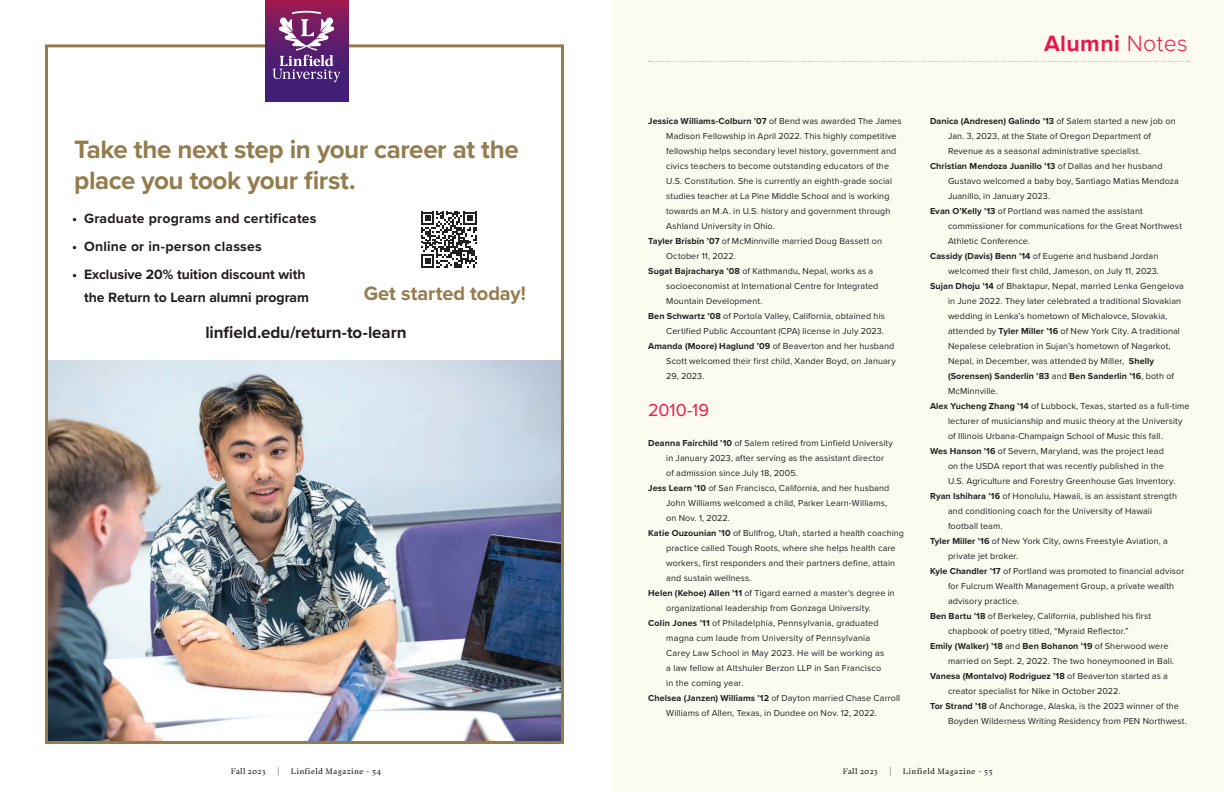
<style>
.page{position:relative;width:1224px;height:792px;background:#fff}
.page>*{position:absolute;margin:0;border:0;box-sizing:border-box;transform-origin:0 0}
.t1{font:700 26px/31.2px "Proxima Nova";letter-spacing:-.02em;color:#937c4d}
.t2{font:700 23px "Proxima Nova";letter-spacing:.02em;color:#ed154e}
.t3{font:700 20px "Proxima Nova";color:#937c4d}
.t4{font:18px "Proxima Nova";color:#ed154e}
.t5{font:700 17px "Proxima Nova";letter-spacing:-.005em;color:#231f20}
.t6{font:700 14px/23px "Proxima Nova";letter-spacing:.005em;color:#231f20;text-align:right}
.t7{font:9px "Proxima Nova";letter-spacing:.01em;color:#231f20}
.t8{font:700 9px "Proxima Nova";letter-spacing:.01em;color:#231f20}
.t9{font:300 7px "Inknut Antiqua";letter-spacing:.03em;color:#231f20}
.s1{font-weight:400}
.s2{font-weight:700}
.s3{font-weight:300}
</style>
<div class="page">
<div style="left:612px;top:0;width:612px;height:792px;background:#fcfbf0"></div>
<img style="left:49px;top:360px;width:511px;height:380px">
<svg style="left:421px;top:212px;width:56px;height:56px"></svg>
<div style="left:45px;top:44px;width:519px;height:700px;border:3px solid #937c4d"></div>
<svg style="left:266px;top:0;width:82px;height:101px;background:#611d69"></svg>
<svg style="left:273px;top:11px;width:67px;height:72px;background:#83528d"></svg>
<svg style="left:649px;top:61px;width:540px;height:1px"></svg>
<h1 class="t1" style="left:74px;top:133px;width:446px">Take the next step in your career at the place you took your first.</h1>
<h3 class="t6" style="left:72px;top:207px;width:246px">• Graduate programs and certificates</h3>
<h3 class="t6" style="left:72px;top:235px;width:191px">• Online or in-person classes</h3>
<h3 class="t6" style="left:72px;top:263px;width:239px">• Exclusive 20% tuition discount with the Return to Learn alumni program</h3>
<h3 class="t3" style="left:364px;top:278px;width:164px">Get started today!</h3>
<h3 class="t5" style="left:205px;top:320px;width:203px">linfield.edu/return-to-learn</h3>
<p class="t8" style="left:648px;top:114px;width:255px">Jessica Williams-Colburn ’07 <span class="s1">of Bend was awarded The James</span></p>
<p class="t7" style="left:666px;top:129px;width:232px">Madison Fellowship in April 2022. This highly competitive</p>
<p class="t7" style="left:666px;top:144px;width:232px">fellowship helps secondary level history, government and</p>
<p class="t7" style="left:666px;top:159px;width:224px">civics teachers to become outstanding educators of the</p>
<p class="t7" style="left:666px;top:174px;width:227px">U.S. Constitution. She is currently an eighth-grade social</p>
<p class="t7" style="left:666px;top:189px;width:225px">studies teacher at La Pine Middle School and is working</p>
<p class="t7" style="left:666px;top:204px;width:226px">towards an M.A. in U.S. history and government through</p>
<p class="t7" style="left:666px;top:219px;width:110px">Ashland University in Ohio.</p>
<p class="t7" style="left:648px;top:234px;width:235px"><span class="s2">Tayler Brisbin ’07</span> of McMinnville married Doug Bassett on</p>
<p class="t7" style="left:666px;top:249px;width:71px">October 11, 2022.</p>
<p class="t7" style="left:648px;top:264px;width:227px"><span class="s2">Sugat Bajracharya ’08</span> of Kathmandu, Nepal, works as a</p>
<p class="t7" style="left:666px;top:279px;width:214px">socioeconomist at International Centre for Integrated</p>
<p class="t7" style="left:666px;top:294px;width:98px">Mountain Development.</p>
<p class="t7" style="left:648px;top:309px;width:238px"><span class="s2">Ben Schwartz ’08</span> of Portola Valley, California, obtained his</p>
<p class="t7" style="left:666px;top:324px;width:219px">Certified Public Accountant (CPA) license in July 2023.</p>
<p class="t7" style="left:648px;top:339px;width:248px"><span class="s2">Amanda (Moore) Haglund ’09</span> of Beaverton and her husband</p>
<p class="t7" style="left:666px;top:354px;width:231px">Scott welcomed their first child, Xander Boyd, on January</p>
<p class="t7" style="left:666px;top:369px;width:40px">29, 2023.</p>
<h3 class="t4" style="left:648px;top:397px;width:62px">2010-19</h3>
<p class="t7" style="left:648px;top:436px;width:246px"><span class="s2">Deanna Fairchild ’10</span> of Salem retired from Linfield University</p>
<p class="t7" style="left:666px;top:451px;width:219px">in January 2023, after serving as the assistant director</p>
<p class="t7" style="left:666px;top:466px;width:133px">of admission since July 18, 2005.</p>
<p class="t7" style="left:648px;top:481px;width:243px"><span class="s2">Jess Learn ’10</span> of San Francisco, California, and her husband</p>
<p class="t7" style="left:666px;top:496px;width:222px">John Williams welcomed a child, Parker Learn-Williams,</p>
<p class="t7" style="left:666px;top:511px;width:65px">on Nov. 1, 2022.</p>
<p class="t7" style="left:648px;top:526px;width:257px"><span class="s2">Katie Ouzounian ’10</span> of Bullfrog, Utah, started a health coaching</p>
<p class="t7" style="left:666px;top:541px;width:231px">practice called Tough Roots, where she helps health care</p>
<p class="t7" style="left:666px;top:556px;width:230px">workers, first responders and their partners define, attain</p>
<p class="t7" style="left:666px;top:571px;width:87px">and sustain wellness.</p>
<p class="t7" style="left:648px;top:586px;width:248px"><span class="s2">Helen (Kehoe) Allen ’11</span> of Tigard earned a master’s degree in</p>
<p class="t7" style="left:666px;top:601px;width:206px">organizational leadership from Gonzaga University.</p>
<p class="t7" style="left:648px;top:616px;width:232px"><span class="s2">Colin Jones ’11</span> of Philadelphia, Pennsylvania, graduated</p>
<p class="t7" style="left:666px;top:631px;width:205px">magna cum laude from University of Pennsylvania</p>
<p class="t7" style="left:666px;top:646px;width:220px">Carey Law School in May 2023. He will be working as</p>
<p class="t7" style="left:666px;top:661px;width:216px">a law fellow at Altshuler Berzon LLP in San Francisco</p>
<p class="t7" style="left:666px;top:676px;width:79px">in the coming year.</p>
<p class="t7" style="left:648px;top:691px;width:254px"><span class="s2">Chelsea (Janzen) Williams ’12</span> of Dayton married Chase Carroll</p>
<p class="t7" style="left:666px;top:706px;width:212px">Williams of Allen, Texas, in Dundee on Nov. 12, 2022.</p>
<h2 class="t2" style="left:1044px;top:26px;width:145px">Alumni <span class="s3">Notes</span></h2>
<p class="t8" style="left:930px;top:114px;width:247px">Danica (Andresen) Galindo ’13 <span class="s1">of Salem started a new job on</span></p>
<p class="t7" style="left:948px;top:129px;width:205px">Jan. 3, 2023, at the State of Oregon Department of</p>
<p class="t7" style="left:948px;top:144px;width:194px">Revenue as a seasonal administrative specialist.</p>
<p class="t8" style="left:930px;top:159px;width:234px">Christian Mendoza Juanillo ’13 <span class="s1">of Dallas and her husband</span></p>
<p class="t7" style="left:948px;top:174px;width:232px">Gustavo welcomed a baby boy, Santiago Matias Mendoza</p>
<p class="t7" style="left:948px;top:189px;width:104px">Juanillo, in January 2023.</p>
<p class="t7" style="left:930px;top:204px;width:214px"><span class="s2">Evan O’Kelly ’13</span> of Portland was named the assistant</p>
<p class="t7" style="left:948px;top:219px;width:236px">commissioner for communications for the Great Northwest</p>
<p class="t7" style="left:948px;top:234px;width:83px">Athletic Conference.</p>
<p class="t7" style="left:930px;top:249px;width:230px"><span class="s2">Cassidy (Davis) Benn ’14</span> of Eugene and husband Jordan</p>
<p class="t7" style="left:948px;top:264px;width:213px">welcomed their first child, Jameson, on July 11, 2023.</p>
<p class="t7" style="left:930px;top:279px;width:256px"><span class="s2">Sujan Dhoju ’14</span> of Bhaktapur, Nepal, married Lenka Gengelova</p>
<p class="t7" style="left:948px;top:294px;width:235px">in June 2022. They later celebrated a traditional Slovakian</p>
<p class="t7" style="left:948px;top:309px;width:221px">wedding in Lenka’s hometown of Michalovce, Slovakia,</p>
<p class="t7" style="left:948px;top:324px;width:233px">attended by <span class="s2">Tyler Miller ’16</span> of New York City. A traditional</p>
<p class="t7" style="left:948px;top:339px;width:224px">Nepalese celebration in Sujan’s hometown of Nagarkot,</p>
<p class="t7" style="left:948px;top:354px;width:208px">Nepal, in December, was attended by Miller, <span class="s2">Shelly</span></p>
<p class="t8" style="left:948px;top:370px;width:228px">(Sorensen) Sanderlin ’83 <span class="s1">and</span> Ben Sanderlin ’16<span class="s1">, both of</span></p>
<p class="t7" style="left:948px;top:385px;width:51px">McMinnville.</p>
<p class="t7" style="left:930px;top:400px;width:261px"><span class="s2">Alex Yucheng Zhang ’14</span> of Lubbock, Texas, started as a full-time</p>
<p class="t7" style="left:948px;top:415px;width:236px">lecturer of musicianship and music theory at the University</p>
<p class="t7" style="left:948px;top:430px;width:216px">of Illinois Urbana-Champaign School of Music this fall.</p>
<p class="t7" style="left:930px;top:445px;width:235px"><span class="s2">Wes Hanson ’16</span> of Severn, Maryland, was the project lead</p>
<p class="t7" style="left:948px;top:460px;width:217px">on the USDA report that was recently published in the</p>
<p class="t7" style="left:948px;top:475px;width:229px">U.S. Agriculture and Forestry Greenhouse Gas Inventory.</p>
<p class="t7" style="left:930px;top:490px;width:249px"><span class="s2">Ryan Ishihara ’16</span> of Honolulu, Hawaii, is an assistant strength</p>
<p class="t7" style="left:948px;top:505px;width:206px">and conditioning coach for the University of Hawaii</p>
<p class="t7" style="left:948px;top:520px;width:56px">football team.</p>
<p class="t7" style="left:930px;top:535px;width:239px"><span class="s2">Tyler Miller ’16</span> of New York City, owns Freestyle Aviation, a</p>
<p class="t7" style="left:948px;top:550px;width:72px">private jet broker.</p>
<p class="t7" style="left:930px;top:565px;width:256px"><span class="s2">Kyle Chandler ’17</span> of Portland was promoted to financial advisor</p>
<p class="t7" style="left:948px;top:580px;width:228px">for Fulcrum Wealth Management Group, a private wealth</p>
<p class="t7" style="left:948px;top:595px;width:73px">advisory practice.</p>
<p class="t7" style="left:930px;top:610px;width:223px"><span class="s2">Ben Bartu ’18</span> of Berkeley, California, published his first</p>
<p class="t7" style="left:948px;top:625px;width:182px">chapbook of poetry titled, “Myraid Reflector.”</p>
<p class="t8" style="left:930px;top:640px;width:240px">Emily (Walker) ’18 <span class="s1">and</span> Ben Bohanon ’19 <span class="s1">of Sherwood were</span></p>
<p class="t7" style="left:948px;top:655px;width:228px">married on Sept. 2, 2022. The two honeymooned in Bali.</p>
<p class="t8" style="left:930px;top:670px;width:240px">Vanesa (Montalvo) Rodriguez ’18 <span class="s1">of Beaverton started as a</span></p>
<p class="t7" style="left:948px;top:685px;width:174px">creator specialist for Nike in October 2022.</p>
<p class="t7" style="left:930px;top:700px;width:251px"><span class="s2">Tor Strand ’18</span> of Anchorage, Alaska, is the 2023 winner of the</p>
<p class="t7" style="left:948px;top:715px;width:240px">Boyden Wilderness Writing Residency from PEN Northwest.</p>
<p class="t9" style="left:231px;top:767px;width:37px">Fall 2023</p>
<p class="t9" style="left:277px;top:767px;width:4px">|</p>
<p class="t9" style="left:291px;top:767px;width:92px">Linfield Magazine - 54</p>
<p class="t9" style="left:843px;top:767px;width:37px">Fall 2023</p>
<p class="t9" style="left:889px;top:767px;width:4px">|</p>
<p class="t9" style="left:903px;top:767px;width:92px">Linfield Magazine - 55</p>
</div>
